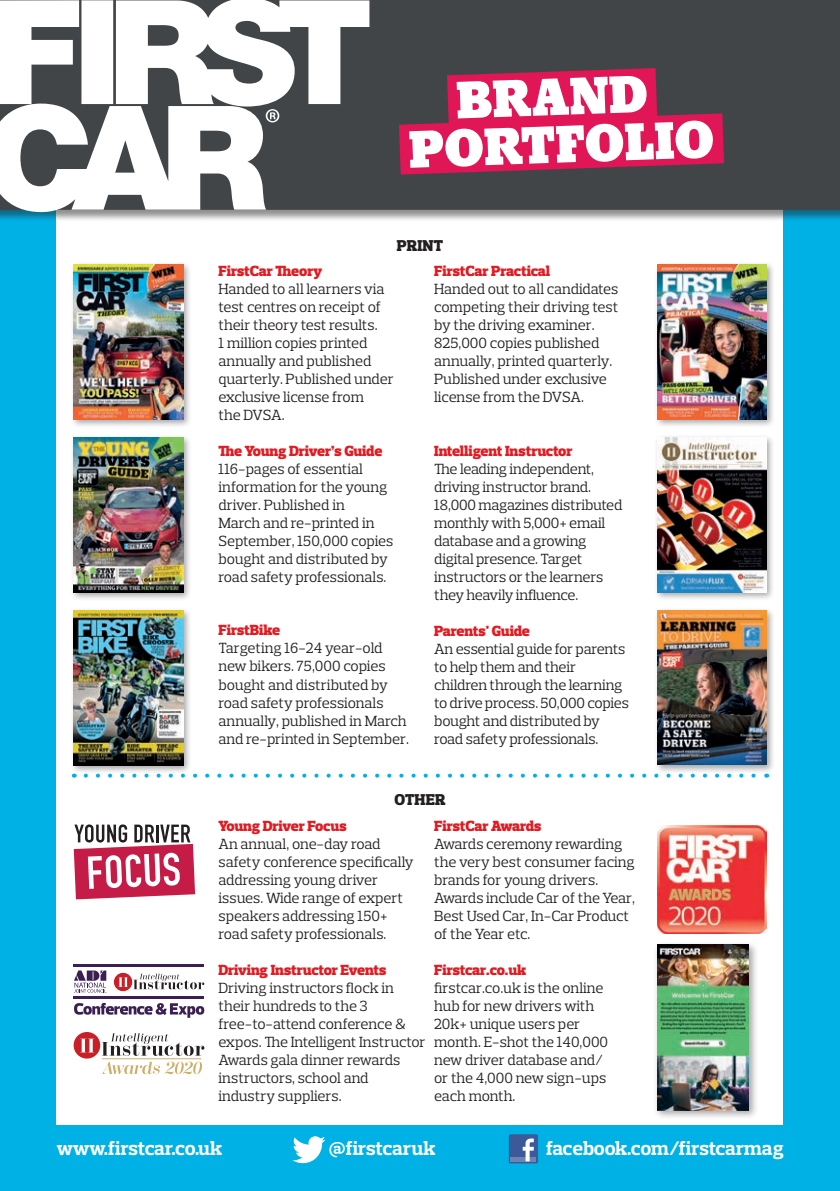
<style>
.page{position:relative;width:840px;height:1191px;background:#fff}
.page>*{position:absolute;margin:0;border:0;box-sizing:border-box;transform-origin:0 0}
.t1{font:800 48.4px "Beton SH";color:#fff}
.t2{font:700 20px "Prelo Slab";letter-spacing:-.005em;color:#fff}
.t3{font:900 16px "Prelo Slab";letter-spacing:.015em;color:#231f20}
.t4{font:15px/18px "Prelo Slab";letter-spacing:-.01em;color:#231f20}
.t5{font:900 15px "Prelo Slab";color:#e21a21}
.t6{font:900 15px "Prelo Slab";letter-spacing:-.02em;color:#e21a21}
</style>
<div class="page">
<div style="left:0;top:0;width:839px;height:1191px;background:#00b1e6"></div>
<div style="left:57px;top:57px;width:725px;height:1067px;background:#fff"></div>
<div style="left:70px;top:434px;width:122px;height:167px;background:#231f20;opacity:.4"></div>
<img style="left:74px;top:438px;width:109px;height:154px">
<div style="left:653px;top:434px;width:122px;height:167px;background:#231f20;opacity:.4"></div>
<img style="left:657px;top:438px;width:109px;height:154px">
<div style="left:70px;top:261px;width:122px;height:167px;background:#231f20;opacity:.4"></div>
<img style="left:74px;top:264px;width:109px;height:155px">
<div style="left:653px;top:261px;width:121px;height:167px;background:#231f20;opacity:.4"></div>
<img style="left:657px;top:264px;width:108px;height:155px">
<div style="left:70px;top:607px;width:122px;height:167px;background:#231f20;opacity:.4"></div>
<img style="left:74px;top:610px;width:109px;height:155px">
<div style="left:653px;top:607px;width:121px;height:167px;background:#231f20;opacity:.4"></div>
<img style="left:657px;top:610px;width:108px;height:155px">
<div style="left:0;top:0;width:839px;height:222px;background:#231f20;opacity:.5"></div>
<div style="left:369px;top:0;width:470px;height:210px;background:#424548"></div>
<svg style="left:292px;top:1136px;width:33px;height:27px"></svg>
<div style="left:508px;top:1134px;width:29px;height:29px;background:#3c5a9a;border-radius:2px"></div>
<hr style="left:510px;top:1157px;width:25px;height:4px;background:#6d84b3">
<svg style="left:522px;top:1138px;width:11px;height:23px"></svg>
<svg style="left:399px;top:68px;width:324px;height:107px;background:#b82152"></svg>
<svg style="left:0;top:0;width:369px;height:212px"></svg>
<svg style="left:265px;top:109px;width:14px;height:13px"></svg>
<img style="left:657px;top:825px;width:108px;height:109px">
<div style="left:653px;top:941px;width:105px;height:179px;background:#231f20;opacity:.4"></div>
<img style="left:657px;top:945px;width:91px;height:165px">
<svg style="left:74px;top:824px;width:121px;height:75px"></svg>
<svg style="left:86px;top:773px;width:673px;height:4px"></svg>
<svg style="left:73px;top:1031px;width:28px;height:28px"></svg>
<div style="left:72px;top:1030px;width:30px;height:30px;border:2px solid #fff;border-radius:50%"></div>
<svg style="left:80px;top:1038px;width:14px;height:14px"></svg>
<hr style="left:102px;top:1058px;width:99px;height:1px;background:#cfad66">
<svg style="left:102px;top:1033px;width:102px;height:22px"></svg>
<svg style="left:102px;top:1061px;width:100px;height:13px"></svg>
<svg style="left:74px;top:1003px;width:130px;height:14px"></svg>
<hr style="left:74px;top:996px;width:130px;height:2px;background:#3b1f53">
<hr style="left:74px;top:964px;width:130px;height:3px;background:#3b1f53">
<svg style="left:113px;top:972px;width:20px;height:19px"></svg>
<div style="left:113px;top:971px;width:20px;height:21px;border:1px solid #fff;border-radius:50%"></div>
<svg style="left:118px;top:973px;width:86px;height:16px"></svg>
<svg style="left:74px;top:970px;width:32px;height:22px"></svg>
<h1 class="t1" style="left:455px;top:72px;width:192px;rotate:-2deg">BRAND</h1>
<h1 class="t1" style="left:408px;top:121px;width:306px;rotate:-2deg">PORTFOLIO</h1>
<p class="t3" style="left:396px;top:236px;width:48px">PRINT</p>
<p class="t5" style="left:218px;top:261px;width:105px">FirstCar Theory</p>
<p class="t4" style="left:218px;top:280px;width:177px">Handed to all learners via test centres on receipt of their theory test results.<br>1 million copies printed annually and published quarterly. Published under exclusive license from<br>the DVSA.</p>
<p class="t6" style="left:218px;top:441px;width:165px">The Young Driver’s Guide</p>
<p class="t4" style="left:218px;top:459px;width:176px">116-pages of essential information for the young driver. Published in<br>March and re-printed in<br>September, 150,000 copies bought and distributed by road safety professionals.</p>
<p class="t5" style="left:218px;top:621px;width:63px">FirstBike</p>
<p class="t4" style="left:218px;top:639px;width:192px">Targeting 16-24 year-old new bikers. 75,000 copies bought and distributed by road safety professionals annually, published in March and re-printed in September.</p>
<p class="t5" style="left:434px;top:261px;width:117px">FirstCar Practical</p>
<p class="t4" style="left:434px;top:280px;width:186px">Handed out to all candidates competing their driving test by the driving examiner.<br>825,000 copies published annually, printed quarterly.<br>Published under exclusive license from the DVSA.</p>
<p class="t5" style="left:434px;top:441px;width:140px">Intelligent Instructor</p>
<p class="t4" style="left:434px;top:459px;width:190px">The leading independent, driving instructor brand.<br>18,000 magazines distributed monthly with 5,000+ email database and a growing digital presence. Target instructors or the learners they heavily influence.</p>
<p class="t6" style="left:434px;top:621px;width:97px">Parents' Guide</p>
<p class="t4" style="left:434px;top:640px;width:196px">An essential guide for parents to help them and their children through the learning to drive process. 50,000 copies bought and distributed by road safety professionals.</p>
<p class="t3" style="left:394px;top:790px;width:52px">OTHER</p>
<p class="t5" style="left:218px;top:816px;width:129px">Young Driver Focus</p>
<p class="t4" style="left:218px;top:835px;width:196px">An annual, one-day road safety conference specifically addressing young driver issues. Wide range of expert speakers addressing 150+ road safety professionals.</p>
<p class="t5" style="left:218px;top:961px;width:169px">Driving Instructor Events</p>
<p class="t4" style="left:218px;top:979px;width:208px">Driving instructors flock in their hundreds to the 3 free-to-attend conference &amp; expos. The Intelligent Instructor<br>Awards gala dinner rewards instructors, school and industry suppliers.</p>
<p class="t5" style="left:434px;top:816px;width:109px">FirstCar Awards</p>
<p class="t4" style="left:434px;top:835px;width:202px">Awards ceremony rewarding the very best consumer facing brands for young drivers.<br>Awards include Car of the Year,<br>Best Used Car, In-Car Product of the Year etc.</p>
<p class="t5" style="left:434px;top:961px;width:94px">Firstcar.co.uk</p>
<p class="t4" style="left:434px;top:979px;width:175px">firstcar.co.uk is the online hub for new drivers with<br>20k+ unique users per month. E-shot the 140,000 new driver database and/ or the 4,000 new sign-ups each month.</p>
<h2 class="t2" style="left:57px;top:1136px;width:167px">www.firstcar.co.uk</h2>
<h2 class="t2" style="left:329px;top:1136px;width:108px">@firstcaruk</h2>
<h2 class="t2" style="left:546px;top:1136px;width:239px">facebook.com/firstcarmag</h2>
</div>
